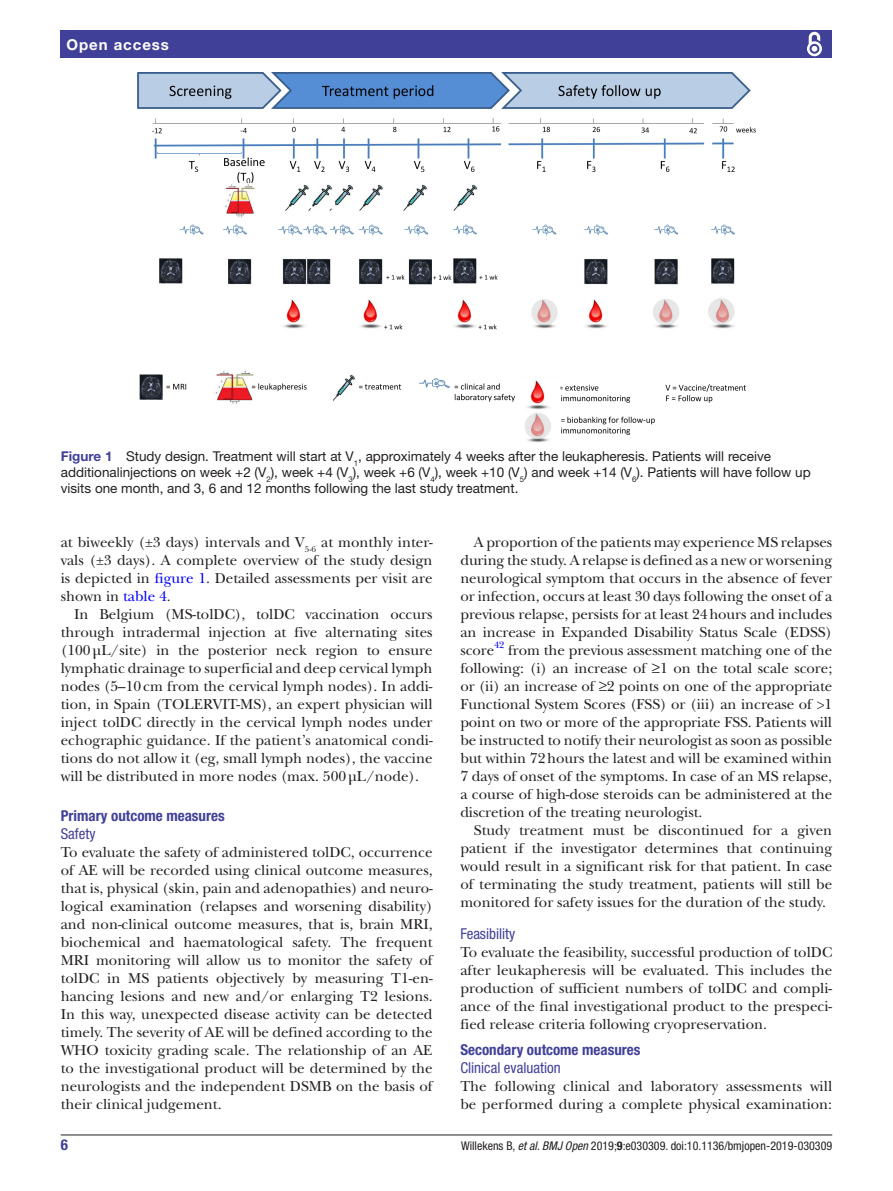
<style>
.page{position:relative;width:893px;height:1191px;background:#fff}
.page>*{position:absolute;margin:0;border:0;box-sizing:border-box;transform-origin:0 0}
.t1{font:15px/18px "New Baskerville";color:#231f20;text-align:justify}
.t2{font:700 condensed 15px "Helvetica Neue LT Std";color:#414099}
.t3{font:condensed 15px "Helvetica Neue LT Std";color:#414099}
.t4{font:700 15px "Helvetica Neue LT Std";letter-spacing:.065em;color:#fff}
.t5{font:13.5px/16.2px "Helvetica Neue LT Std";color:#231f20}
.t6{font:condensed 12px "Helvetica Neue LT Std";color:#231f20}
.t7{font:9.9px "New Baskerville";color:#00f}
.s1{font-weight:700;color:#414099}
.s2{color:#00f}
.s3{font-style:italic}
.s4{font-weight:700}
</style>
<div class="page">
<hr style="left:61px;top:1134px;width:771px;height:1px;background:#231f20">
<div style="left:61px;top:31px;width:771px;height:27px;background:#414099"></div>
<svg style="left:807px;top:31px;width:15px;height:26px"></svg>
<img style="left:138px;top:73px;width:617px;height:369px">
<p class="t4" style="left:66px;top:35px;width:104px">Open access</p>
<p class="t5" style="left:61px;top:448px;width:751px"><span class="s1">Figure 1</span> Study design. Treatment will start at V<sub>1</sub>, approximately 4 weeks after the leukapheresis. Patients will receive additionalinjections on week +2 (V<sub>2</sub>), week +4 (V<sub>3</sub>), week +6 (V<sub>4</sub>), week +10 (V<sub>5</sub>) and week +14 (V<sub>6</sub>). Patients will have follow up visits one month, and 3, 6 and 12 months following the last study treatment.</p>
<p class="t1" style="left:61px;top:533px;width:373px">at biweekly (±3 days) intervals and V<sub>5-6</sub> at monthly inter&shy;vals (±3 days). A complete overview of the study design is depicted in <span class="s2">figure 1</span>. Detailed assessments per visit are shown in <span class="s2">table 4</span>.</p>
<p class="t1" style="left:61px;top:605px;width:373px;text-indent:14px">In Belgium (MS-tolDC), tolDC vaccination occurs through intradermal injection at five alternating sites (100µL/site) in the posterior neck region to ensure lymphatic drainage to superficial and deep cervical lymph nodes (5–10cm from the cervical lymph nodes). In addi&shy;tion, in Spain (TOLERVIT-MS), an expert physician will inject tolDC directly in the cervical lymph nodes under echographic guidance. If the patient’s anatomical condi&shy;tions do not allow it (eg, small lymph nodes), the vaccine will be distributed in more nodes (max. 500µL/node).</p>
<p class="t2" style="left:61px;top:806px;width:165px">Primary outcome measures</p>
<p class="t3" style="left:61px;top:824px;width:36px">Safety</p>
<p class="t1" style="left:61px;top:843px;width:373px">To evaluate the safety of administered tolDC, occurrence of AE will be recorded using clinical outcome measures, that is, physical (skin, pain and adenopathies) and neuro&shy;logical examination (relapses and worsening disability) and non-clinical outcome measures, that is, brain MRI, biochemical and haematological safety. The frequent MRI monitoring will allow us to monitor the safety of tolDC in MS patients objectively by measuring T1-en&shy;hancing lesions and new and/or enlarging T2 lesions.<br>In this way, unexpected disease activity can be detected timely. The severity of AE will be defined according to the WHO toxicity grading scale. The relationship of an AE to the investigational product will be determined by the neurologists and the independent DSMB on the basis of their clinical judgement.</p>
<p class="t1" style="left:460px;top:533px;width:373px;text-indent:14px">A proportion of the patients may experience MS relapses during the study. A relapse is defined as a new or worsening neurological symptom that occurs in the absence of fever or infection, occurs at least 30 days following the onset of a previous relapse, persists for at least 24hours and includes an increase in Expanded Disability Status Scale (EDSS) score</p>
<p class="t7" style="left:494px;top:639px;width:12px">42</p>
<p class="t1" style="left:460px;top:641px;width:373px;text-indent:48px">from the previous assessment matching one of the following: (i) an increase of ≥1 on the total scale score; or (ii) an increase of ≥2 points on one of the appropriate Functional System Scores (FSS) or (iii) an increase of &gt;1 point on two or more of the appropriate FSS. Patients will be instructed to notify their neurologist as soon as possible but within 72hours the latest and will be examined within 7 days of onset of the symptoms. In case of an MS relapse, a course of high-dose steroids can be administered at the discretion of the treating neurologist.</p>
<p class="t1" style="left:460px;top:821px;width:373px;text-indent:14px">Study treatment must be discontinued for a given patient if the investigator determines that continuing would result in a significant risk for that patient. In case of terminating the study treatment, patients will still be monitored for safety issues for the duration of the study.</p>
<p class="t3" style="left:460px;top:924px;width:56px">Feasibility</p>
<p class="t1" style="left:460px;top:942px;width:373px">To evaluate the feasibility, successful production of tolDC after leukapheresis will be evaluated. This includes the production of sufficient numbers of tolDC and compli&shy;ance of the final investigational product to the prespeci&shy;fied release criteria following cryopreservation.</p>
<p class="t2" style="left:460px;top:1041px;width:182px">Secondary outcome measures</p>
<p class="t3" style="left:460px;top:1059px;width:102px">Clinical evaluation</p>
<p class="t1" style="left:460px;top:1077px;width:373px">The following clinical and laboratory assessments will be performed during a complete physical examination:</p>
<p class="t2" style="left:61px;top:1135px;width:9px">6</p>
<p class="t6" style="left:461px;top:1138px;width:373px">Willekens B, <span class="s3">et al</span>. <span class="s3">BMJ Open</span> 2019;<span class="s4">9</span>:e030309. doi:10.1136/bmjopen-2019-030309</p>
</div>
